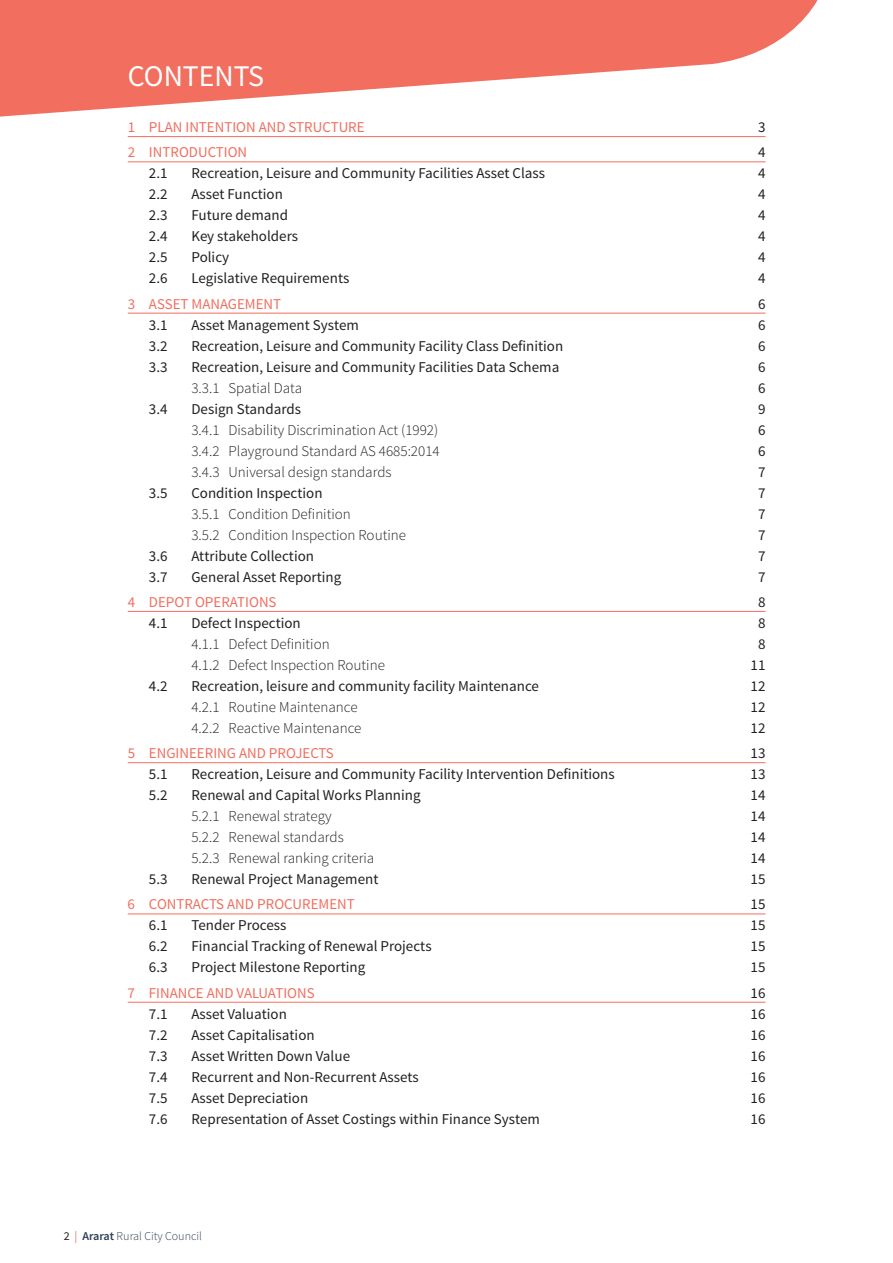
<style>
.page{position:relative;width:893px;height:1263px;background:#fff}
.page>*{position:absolute;margin:0;border:0;box-sizing:border-box;transform-origin:0 0}
.t1{font:30px "Source Sans Pro";color:#fff}
.t2{font:15px "Source Sans Pro";color:#231f20}
.t3{font:300 15px "Source Sans Pro";color:#231f20}
.t4{font:15px "Source Sans Pro";color:#f26f5f}
.t5{font:300 12px "Source Sans Pro";color:#2d3d55}
.s1{font-weight:400;color:#231f20}
.s2{font-weight:400;color:#f26f5f}
.s3{font-weight:600}
</style>
<div class="page">
<svg style="left:0;top:0;width:818px;height:117px;fill:#f26f5f"></svg>
<hr style="left:128px;top:136px;width:637px;height:1px;background:#f26f5f">
<hr style="left:128px;top:162px;width:637px;height:1px;background:#f26f5f">
<hr style="left:128px;top:313px;width:637px;height:1px;background:#f26f5f">
<hr style="left:128px;top:611px;width:637px;height:1px;background:#f26f5f">
<hr style="left:128px;top:762px;width:637px;height:1px;background:#f26f5f">
<hr style="left:128px;top:914px;width:637px;height:1px;background:#f26f5f">
<hr style="left:128px;top:1002px;width:637px;height:1px;background:#f26f5f">
<h1 class="t1" style="left:128px;top:57px;width:138px">CONTENTS</h1>
<p class="t4" style="left:128px;top:118px;width:239px">1 PLAN INTENTION AND STRUCTURE</p>
<p class="t2" style="left:758px;top:118px;width:9px">3</p>
<p class="t4" style="left:128px;top:143px;width:121px">2 INTRODUCTION</p>
<p class="t2" style="left:758px;top:143px;width:9px">4</p>
<p class="t2" style="left:149px;top:164px;width:20px">2.1</p>
<p class="t2" style="left:191px;top:164px;width:355px">Recreation, Leisure and Community Facilities Asset Class</p>
<p class="t2" style="left:758px;top:164px;width:9px">4</p>
<p class="t2" style="left:149px;top:185px;width:20px">2.2</p>
<p class="t2" style="left:191px;top:185px;width:93px">Asset Function</p>
<p class="t2" style="left:758px;top:185px;width:9px">4</p>
<p class="t2" style="left:149px;top:206px;width:20px">2.3</p>
<p class="t2" style="left:191px;top:206px;width:98px">Future demand</p>
<p class="t2" style="left:758px;top:206px;width:9px">4</p>
<p class="t2" style="left:149px;top:227px;width:20px">2.4</p>
<p class="t2" style="left:191px;top:227px;width:108px">Key stakeholders</p>
<p class="t2" style="left:758px;top:227px;width:9px">4</p>
<p class="t2" style="left:149px;top:248px;width:20px">2.5</p>
<p class="t2" style="left:191px;top:248px;width:39px">Policy</p>
<p class="t2" style="left:758px;top:248px;width:9px">4</p>
<p class="t2" style="left:149px;top:269px;width:20px">2.6</p>
<p class="t2" style="left:191px;top:269px;width:159px">Legislative Requirements</p>
<p class="t2" style="left:758px;top:269px;width:9px">4</p>
<p class="t4" style="left:128px;top:294px;width:155px">3 ASSET MANAGEMENT</p>
<p class="t2" style="left:758px;top:294px;width:9px">6</p>
<p class="t2" style="left:149px;top:315px;width:20px">3.1</p>
<p class="t2" style="left:191px;top:315px;width:169px">Asset Management System</p>
<p class="t2" style="left:758px;top:315px;width:9px">6</p>
<p class="t2" style="left:149px;top:336px;width:20px">3.2</p>
<p class="t2" style="left:191px;top:336px;width:373px">Recreation, Leisure and Community Facility Class Definition</p>
<p class="t2" style="left:758px;top:336px;width:9px">6</p>
<p class="t2" style="left:149px;top:357px;width:20px">3.3</p>
<p class="t2" style="left:191px;top:357px;width:369px">Recreation, Leisure and Community Facilities Data Schema</p>
<p class="t2" style="left:758px;top:357px;width:9px">6</p>
<p class="t3" style="left:191px;top:378px;width:112px">3.3.1 Spatial Data</p>
<p class="t2" style="left:758px;top:378px;width:9px">6</p>
<p class="t2" style="left:149px;top:399px;width:20px">3.4</p>
<p class="t2" style="left:191px;top:399px;width:111px">Design Standards</p>
<p class="t2" style="left:758px;top:399px;width:9px">9</p>
<p class="t3" style="left:191px;top:420px;width:248px">3.4.1 Disability Discrimination Act (1992)</p>
<p class="t2" style="left:758px;top:420px;width:9px">6</p>
<p class="t3" style="left:191px;top:441px;width:250px">3.4.2 Playground Standard AS 4685:2014</p>
<p class="t2" style="left:758px;top:441px;width:9px">6</p>
<p class="t3" style="left:191px;top:462px;width:202px">3.4.3 Universal design standards</p>
<p class="t2" style="left:758px;top:462px;width:9px">7</p>
<p class="t2" style="left:149px;top:483px;width:20px">3.5</p>
<p class="t2" style="left:191px;top:483px;width:133px">Condition Inspection</p>
<p class="t2" style="left:758px;top:483px;width:9px">7</p>
<p class="t3" style="left:191px;top:504px;width:161px">3.5.1 Condition Definition</p>
<p class="t2" style="left:758px;top:504px;width:9px">7</p>
<p class="t3" style="left:191px;top:525px;width:216px">3.5.2 Condition Inspection Routine</p>
<p class="t2" style="left:758px;top:525px;width:9px">7</p>
<p class="t2" style="left:149px;top:546px;width:20px">3.6</p>
<p class="t2" style="left:191px;top:546px;width:124px">Attribute Collection</p>
<p class="t2" style="left:758px;top:546px;width:9px">7</p>
<p class="t2" style="left:149px;top:567px;width:20px">3.7</p>
<p class="t2" style="left:191px;top:567px;width:151px">General Asset Reporting</p>
<p class="t2" style="left:758px;top:567px;width:9px">7</p>
<p class="t4" style="left:128px;top:592px;width:150px">4 DEPOT OPERATIONS</p>
<p class="t2" style="left:758px;top:592px;width:9px">8</p>
<p class="t2" style="left:149px;top:613px;width:20px">4.1</p>
<p class="t2" style="left:191px;top:613px;width:111px">Defect Inspection</p>
<p class="t2" style="left:758px;top:613px;width:9px">8</p>
<p class="t3" style="left:191px;top:635px;width:140px">4.1.1 Defect Definition</p>
<p class="t2" style="left:758px;top:634px;width:9px">8</p>
<p class="t3" style="left:191px;top:656px;width:195px">4.1.2 Defect Inspection Routine</p>
<p class="t2" style="left:751px;top:655px;width:16px">11</p>
<p class="t2" style="left:149px;top:676px;width:20px">4.2</p>
<p class="t2" style="left:191px;top:676px;width:349px">Recreation, leisure and community facility Maintenance</p>
<p class="t2" style="left:751px;top:676px;width:16px">12</p>
<p class="t3" style="left:191px;top:698px;width:168px">4.2.1 Routine Maintenance</p>
<p class="t2" style="left:751px;top:697px;width:16px">12</p>
<p class="t3" style="left:191px;top:719px;width:172px">4.2.2 Reactive Maintenance</p>
<p class="t2" style="left:751px;top:718px;width:16px">12</p>
<p class="t4" style="left:128px;top:744px;width:208px">5 ENGINEERING AND PROJECTS</p>
<p class="t2" style="left:751px;top:744px;width:16px">13</p>
<p class="t2" style="left:149px;top:765px;width:20px">5.1</p>
<p class="t2" style="left:191px;top:765px;width:425px">Recreation, Leisure and Community Facility Intervention Definitions</p>
<p class="t2" style="left:751px;top:765px;width:16px">13</p>
<p class="t2" style="left:149px;top:786px;width:20px">5.2</p>
<p class="t2" style="left:191px;top:786px;width:231px">Renewal and Capital Works Planning</p>
<p class="t2" style="left:751px;top:786px;width:16px">14</p>
<p class="t3" style="left:191px;top:807px;width:142px">5.2.1 Renewal strategy</p>
<p class="t2" style="left:751px;top:807px;width:16px">14</p>
<p class="t3" style="left:191px;top:828px;width:154px">5.2.2 Renewal standards</p>
<p class="t2" style="left:751px;top:828px;width:16px">14</p>
<p class="t3" style="left:191px;top:849px;width:184px">5.2.3 Renewal ranking criteria</p>
<p class="t2" style="left:751px;top:849px;width:16px">14</p>
<p class="t2" style="left:149px;top:870px;width:20px">5.3</p>
<p class="t2" style="left:191px;top:870px;width:188px">Renewal Project Management</p>
<p class="t2" style="left:751px;top:870px;width:16px">15</p>
<p class="t4" style="left:128px;top:895px;width:229px">6 CONTRACTS AND PROCUREMENT</p>
<p class="t2" style="left:751px;top:895px;width:16px">15</p>
<p class="t2" style="left:149px;top:916px;width:20px">6.1</p>
<p class="t2" style="left:191px;top:916px;width:97px">Tender Process</p>
<p class="t2" style="left:751px;top:916px;width:16px">15</p>
<p class="t2" style="left:149px;top:937px;width:20px">6.2</p>
<p class="t2" style="left:191px;top:937px;width:242px">Financial Tracking of Renewal Projects</p>
<p class="t2" style="left:751px;top:937px;width:16px">15</p>
<p class="t2" style="left:149px;top:958px;width:20px">6.3</p>
<p class="t2" style="left:191px;top:958px;width:175px">Project Milestone Reporting</p>
<p class="t2" style="left:751px;top:958px;width:16px">15</p>
<p class="t4" style="left:128px;top:983px;width:189px">7 FINANCE AND VALUATIONS</p>
<p class="t2" style="left:751px;top:983px;width:16px">16</p>
<p class="t2" style="left:149px;top:1004px;width:20px">7.1</p>
<p class="t2" style="left:191px;top:1004px;width:97px">Asset Valuation</p>
<p class="t2" style="left:751px;top:1004px;width:16px">16</p>
<p class="t2" style="left:149px;top:1025px;width:20px">7.2</p>
<p class="t2" style="left:191px;top:1025px;width:125px">Asset Capitalisation</p>
<p class="t2" style="left:751px;top:1025px;width:16px">16</p>
<p class="t2" style="left:149px;top:1046px;width:20px">7.3</p>
<p class="t2" style="left:191px;top:1046px;width:160px">Asset Written Down Value</p>
<p class="t2" style="left:751px;top:1046px;width:16px">16</p>
<p class="t2" style="left:149px;top:1067px;width:20px">7.4</p>
<p class="t2" style="left:191px;top:1067px;width:229px">Recurrent and Non-Recurrent Assets</p>
<p class="t2" style="left:751px;top:1067px;width:16px">16</p>
<p class="t2" style="left:149px;top:1088px;width:20px">7.5</p>
<p class="t2" style="left:191px;top:1088px;width:118px">Asset Depreciation</p>
<p class="t2" style="left:751px;top:1088px;width:16px">16</p>
<p class="t2" style="left:149px;top:1109px;width:20px">7.6</p>
<p class="t2" style="left:191px;top:1109px;width:350px">Representation of Asset Costings within Finance System</p>
<p class="t2" style="left:751px;top:1109px;width:16px">16</p>
<p class="t5" style="left:64px;top:1228px;width:140px"><span class="s1">2</span> <span class="s2">|</span> <span class="s3">Ararat</span> Rural City Council</p>
</div>
